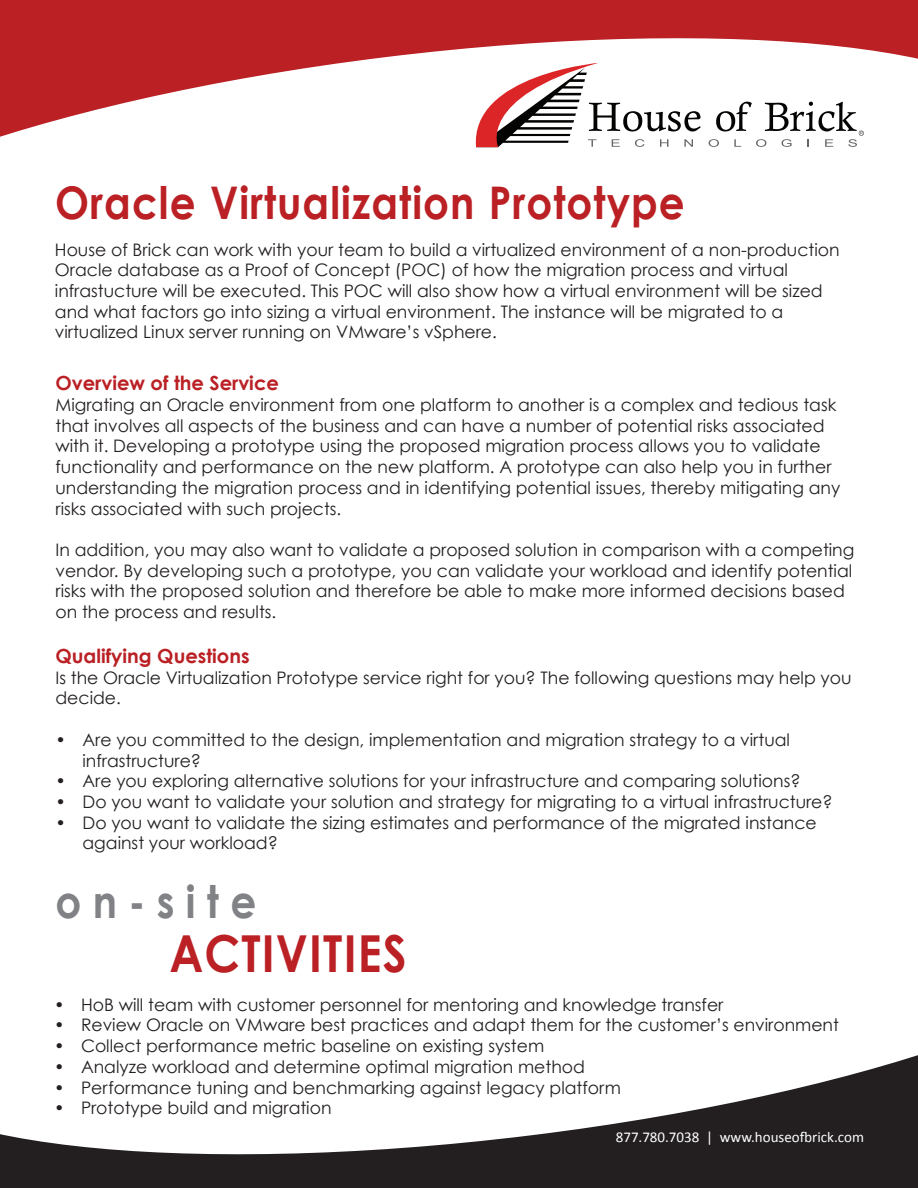
<style>
.page{position:relative;width:918px;height:1188px;background:#fff}
.page>*{position:absolute;margin:0;border:0;box-sizing:border-box;transform-origin:0 0}
.t1{font:700 51px "Century Gothic";letter-spacing:.025em;color:#ba2024;scale:.9 1}
.t2{font:700 45px "Century Gothic";letter-spacing:.025em;color:#ba2024;scale:.9 1}
.t3{font:700 45px "Century Gothic";letter-spacing:.28em;color:#808285;scale:.9 1}
.t4{font:700 19.5px "Century Gothic";color:#ba2024}
.t5{font:17.25px/20.7px "Century Gothic";color:#231f20}
.t6{font:15px "Calibri";color:#fff}
</style>
<div class="page">
<div style="left:0;top:976px;width:918px;height:212px;background:#231f20"></div>
<svg style="left:0;top:976px;width:918px;height:179px;fill:#fff"></svg>
<div style="left:0;top:0;width:918px;height:216px;background:#ba2024"></div>
<svg style="left:0;top:38px;width:918px;height:178px;fill:#fff"></svg>
<svg style="left:476px;top:63px;width:225px;height:84px"></svg>
<svg style="left:709px;top:102px;width:155px;height:45px"></svg>
<p class="t2" style="left:55px;top:175px;width:701px">Oracle Virtualization Prototype</p>
<p class="t5" style="left:55px;top:239px;width:786px">House of Brick can work with your team to build a virtualized environment of a non-production</p>
<p class="t5" style="left:55px;top:259px;width:735px">Oracle database as a Proof of Concept (POC) of how the migration process and virtual</p>
<p class="t5" style="left:55px;top:280px;width:769px">infrastucture will be executed. This POC will also show how a virtual environment will be sized</p>
<p class="t5" style="left:55px;top:301px;width:730px">and what factors go into sizing a virtual environment. The instance will be migrated to a</p>
<p class="t5" style="left:55px;top:322px;width:444px">virtualized Linux server running on VMware’s vSphere.</p>
<p class="t4" style="left:56px;top:371px;width:225px">Overview of the Service</p>
<p class="t5" style="left:56px;top:394px;width:782px">Migrating an Oracle environment from one platform to another is a complex and tedious task that involves all aspects of the business and can have a number of potential risks associated</p>
<p class="t5" style="left:56px;top:436px;width:778px">with it. Developing a prototype using the proposed migration process allows you to validate functionality and performance on the new platform. A prototype can also help you in further</p>
<p class="t5" style="left:56px;top:477px;width:786px">understanding the migration process and in identifying potential issues, thereby mitigating any risks associated with such projects.</p>
<p class="t5" style="left:56px;top:539px;width:800px">In addition, you may also want to validate a proposed solution in comparison with a competing</p>
<p class="t5" style="left:56px;top:560px;width:798px">vendor. By developing such a prototype, you can validate your workload and identify potential risks with the proposed solution and therefore be able to make more informed decisions based on the process and results.</p>
<p class="t4" style="left:56px;top:644px;width:196px">Qualifying Questions</p>
<p class="t5" style="left:56px;top:667px;width:798px">Is the Oracle Virtualization Prototype service right for you? The following questions may help you</p>
<p class="t5" style="left:56px;top:688px;width:67px">decide.</p>
<p class="t5" style="left:82px;top:729px;width:709px;text-indent:-27px">• Are you committed to the design, implementation and migration strategy to a virtual infrastructure?</p>
<p class="t5" style="left:56px;top:770px;width:747px">• Are you exploring alternative solutions for your infrastructure and comparing solutions?</p>
<p class="t5" style="left:56px;top:791px;width:779px">• Do you want to validate your solution and strategy for migrating to a virtual infrastructure?</p>
<p class="t5" style="left:82px;top:812px;width:736px;text-indent:-27px">• Do you want to validate the sizing estimates and performance of the migrated instance against your workload?</p>
<p class="t3" style="left:56px;top:873px;width:225px">on-site</p>
<p class="t1" style="left:170px;top:921px;width:265px">ACTIVITIES</p>
<p class="t5" style="left:54px;top:994px;width:671px">• HoB will team with customer personnel for mentoring and knowledge transfer</p>
<p class="t5" style="left:54px;top:1015px;width:786px">• Review Oracle on VMware best practices and adapt them for the customer’s environment</p>
<p class="t5" style="left:54px;top:1035px;width:492px">• Collect performance metric baseline on existing system</p>
<p class="t5" style="left:54px;top:1056px;width:533px">• Analyze workload and determine optimal migration method</p>
<p class="t5" style="left:54px;top:1077px;width:569px">• Performance tuning and benchmarking against legacy platform</p>
<p class="t5" style="left:54px;top:1097px;width:279px">• Prototype build and migration</p>
<p class="t6" style="left:616px;top:1127px;width:250px">877.780.7038 | www.houseofbrick.com</p>
</div>
